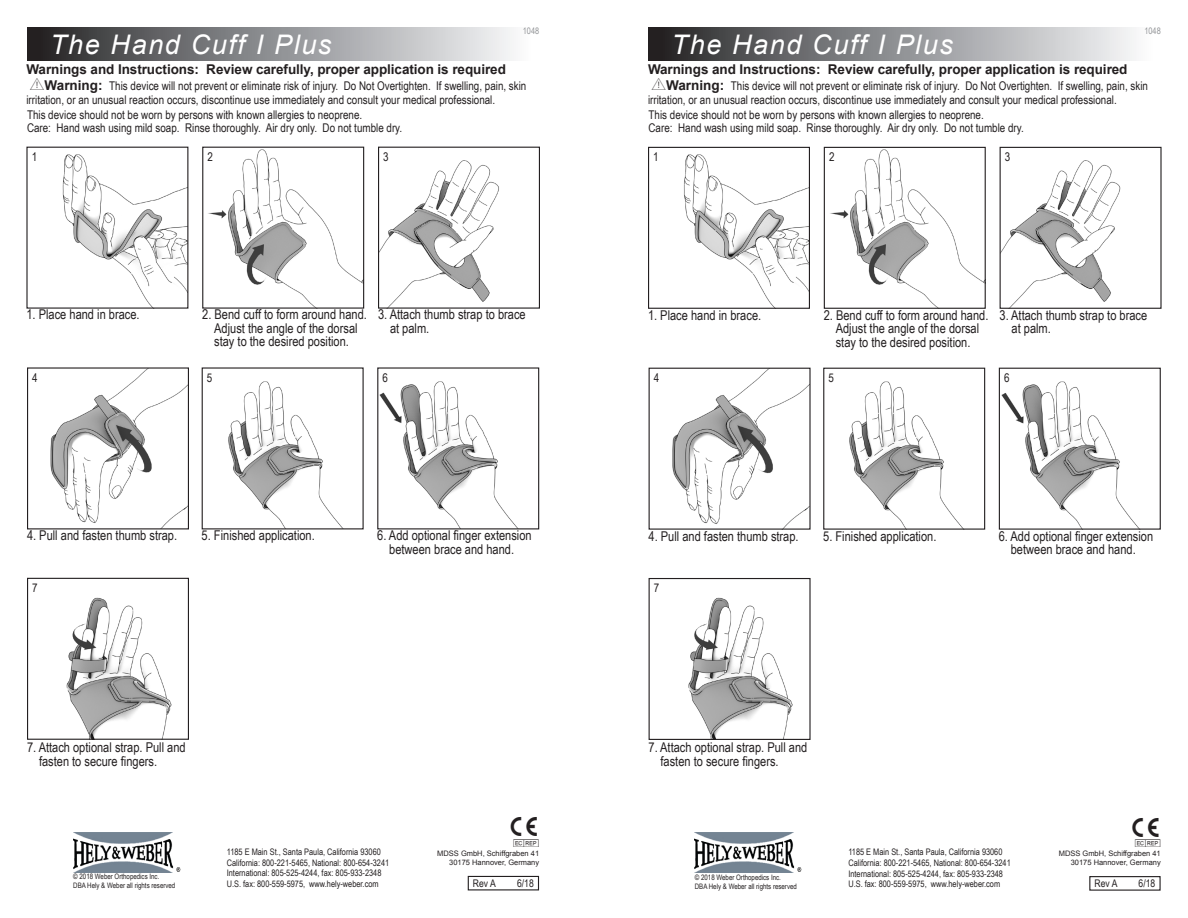
<style>
.page{position:relative;width:1188px;height:918px;background:#fff}
.page>*{position:absolute;margin:0;border:0;box-sizing:border-box;transform-origin:0 0}
.t1{font:italic 27px "Arial";letter-spacing:.06em;color:#fff}
.t2{font:21px "mdd en 980";color:#231f20}
.t3{font:18px "mdd en 980";color:#231f20}
.IFU_Body{font:13.5px/13.5px "Arial Narrow";color:#231f20}
.t4{font:700 13.5px "Arial";letter-spacing:-.005em;color:#231f20}
.IFU_PartNumber{font:12px/14.4px "Arial Narrow";color:#231f20}
.IFU_Rev-Date{font:10.5px "Arial Narrow";color:#231f20}
.t5{font:9px "Arial Narrow";color:#231f20}
.IFU_PartNumber-2{font:9px "Arial Narrow";color:#939598}
.t6{font:7.5px "Arial Narrow";color:#231f20}
.t7{font:7.5px "Arial";color:#231f20}
.s1{font-family:"mdd en 980";font-size:13.5px}
.s2{font-family:"Arial";font-weight:700;font-size:13.5px}
</style>
<div class="page">
<div style="left:27px;top:27px;width:513px;height:34px;background:linear-gradient(to right,#262628,#fff)"></div>
<img style="left:62px;top:154px;width:124px;height:153px">
<img style="left:73px;top:833px;width:108px;height:40px">
<div style="left:468px;top:876px;width:71px;height:14px;border:1px solid #231f20"></div>
<img style="left:208px;top:149px;width:154px;height:158px">
<div style="left:202px;top:147px;width:162px;height:162px;border:1px solid #231f20"></div>
<img style="left:380px;top:160px;width:119px;height:147px">
<div style="left:378px;top:147px;width:162px;height:162px;border:1px solid #231f20"></div>
<img style="left:50px;top:369px;width:137px;height:158px">
<div style="left:27px;top:367px;width:162px;height:162px;border:1px solid #231f20"></div>
<img style="left:228px;top:381px;width:114px;height:146px">
<img style="left:379px;top:381px;width:138px;height:146px">
<div style="left:377px;top:367px;width:162px;height:162px;border:1px solid #231f20"></div>
<img style="left:66px;top:597px;width:106px;height:141px">
<div style="left:27px;top:578px;width:162px;height:162px;border:1px solid #231f20"></div>
<div style="left:649px;top:27px;width:513px;height:34px;background:linear-gradient(to right,#262628,#fff)"></div>
<img style="left:684px;top:154px;width:124px;height:153px">
<div style="left:648px;top:147px;width:162px;height:162px;border:1px solid #231f20"></div>
<img style="left:695px;top:833px;width:107px;height:40px">
<div style="left:1089px;top:876px;width:72px;height:15px;border:1px solid #231f20"></div>
<img style="left:830px;top:149px;width:154px;height:158px">
<div style="left:824px;top:147px;width:162px;height:162px;border:1px solid #231f20"></div>
<img style="left:1002px;top:160px;width:119px;height:147px">
<div style="left:1000px;top:147px;width:162px;height:162px;border:1px solid #231f20"></div>
<img style="left:672px;top:370px;width:137px;height:158px">
<img style="left:849px;top:381px;width:114px;height:147px">
<div style="left:823px;top:368px;width:162px;height:162px;border:1px solid #231f20"></div>
<img style="left:1001px;top:381px;width:138px;height:147px">
<div style="left:999px;top:368px;width:162px;height:162px;border:1px solid #231f20"></div>
<img style="left:688px;top:597px;width:105px;height:141px">
<div style="left:649px;top:578px;width:162px;height:162px;border:1px solid #231f20"></div>
<p class="t1" style="left:50px;top:27px;width:283px">The Hand Cuff I Plus</p>
<p class="IFU_PartNumber-2" style="left:523px;top:24px;width:18px">1048</p>
<p class="t1" style="left:672px;top:27px;width:283px">The Hand Cuff I Plus</p>
<p class="IFU_PartNumber-2" style="left:1144px;top:24px;width:18px">1048</p>
<p class="t4" style="left:26px;top:60px;width:481px">Warnings and Instructions: Review carefully, proper application is required</p>
<p class="IFU_PartNumber" style="left:26px;top:78px;width:502px;text-indent:4px"><span class="s1">Y</span><span class="s2">Warning:</span> This device will not prevent or eliminate risk of injury. Do Not Overtighten. If swelling, pain, skin irritation, or an unusual reaction occurs, discontinue use immediately and consult your-- medical professional.</p>
<p class="IFU_PartNumber" style="left:27px;top:107px;width:337px">This device should not be worn by persons with known allergies to neoprene.</p>
<p class="IFU_PartNumber" style="left:27px;top:120px;width:377px">Care: Hand wash using mild soap. Rinse thoroughly. Air dry only. Do not tumble dry.</p>
<p class="t4" style="left:648px;top:60px;width:481px">Warnings and Instructions: Review carefully, proper application is required</p>
<p class="IFU_PartNumber" style="left:648px;top:78px;width:502px;text-indent:4px"><span class="s1">Y</span><span class="s2">Warning:</span> This device will not prevent or eliminate risk of injury. Do Not Overtighten. If swelling, pain, skin irritation, or an unusual reaction occurs, discontinue use immediately and consult your-- medical professional.</p>
<p class="IFU_PartNumber" style="left:649px;top:107px;width:337px">This device should not be worn by persons with known allergies to neoprene.</p>
<p class="IFU_PartNumber" style="left:649px;top:121px;width:377px">Care: Hand wash using mild soap. Rinse thoroughly. Air dry only. Do not tumble dry.</p>
<p class="IFU_PartNumber" style="left:32px;top:149px;width:7px">1</p>
<p class="IFU_PartNumber" style="left:207px;top:149px;width:7px">2</p>
<p class="IFU_PartNumber" style="left:383px;top:149px;width:7px">3</p>
<p class="IFU_PartNumber" style="left:653px;top:149px;width:7px">1</p>
<p class="IFU_PartNumber" style="left:829px;top:149px;width:7px">2</p>
<p class="IFU_PartNumber" style="left:1005px;top:149px;width:7px">3</p>
<p class="IFU_Body" style="left:26px;top:307px;width:115px">1. Place hand in brace.</p>
<p class="IFU_Body" style="left:202px;top:307px;width:166px">2. Bend cuff to form around hand.</p>
<p class="IFU_Body" style="left:214px;top:321px;width:145px">Adjust the angle of the dorsal stay to the desired position.</p>
<p class="IFU_Body" style="left:390px;top:307px;width:137px;text-indent:-12px">3. Attach thumb strap to brace at palm.</p>
<p class="IFU_Body" style="left:648px;top:308px;width:115px">1. Place hand in brace.</p>
<p class="IFU_Body" style="left:824px;top:308px;width:166px">2. Bend cuff to form around hand.</p>
<p class="IFU_Body" style="left:836px;top:321px;width:145px">Adjust the angle of the dorsal stay to the desired position.</p>
<p class="IFU_Body" style="left:1012px;top:308px;width:137px;text-indent:-12px">3. Attach thumb strap to brace at palm.</p>
<p class="IFU_PartNumber" style="left:32px;top:370px;width:7px">4</p>
<p class="IFU_PartNumber" style="left:207px;top:370px;width:7px">5</p>
<p class="IFU_PartNumber" style="left:383px;top:370px;width:7px">6</p>
<p class="IFU_PartNumber" style="left:654px;top:370px;width:7px">4</p>
<p class="IFU_PartNumber" style="left:828px;top:370px;width:7px">5</p>
<p class="IFU_PartNumber" style="left:1004px;top:370px;width:7px">6</p>
<p class="IFU_Body" style="left:27px;top:528px;width:152px">4. Pull and fasten thumb strap.</p>
<p class="IFU_Body" style="left:202px;top:528px;width:115px">5. Finished application.</p>
<p class="IFU_Body" style="left:377px;top:528px;width:156px;text-align:center">6. Add optional finger extension between brace and hand.</p>
<p class="IFU_Body" style="left:649px;top:528px;width:152px">4. Pull and fasten thumb strap.</p>
<p class="IFU_Body" style="left:823px;top:528px;width:115px">5. Finished application.</p>
<p class="IFU_Body" style="left:999px;top:528px;width:156px;text-align:center">6. Add optional finger extension between brace and hand.</p>
<p class="IFU_PartNumber" style="left:32px;top:580px;width:7px">7</p>
<p class="IFU_PartNumber" style="left:654px;top:581px;width:7px">7</p>
<p class="IFU_Body" style="left:39px;top:740px;width:148px;text-indent:-12px">7. Attach optional strap. Pull and fasten to secure fingers.</p>
<p class="IFU_Body" style="left:661px;top:740px;width:148px;text-indent:-12px">7. Attach optional strap. Pull and fasten to secure fingers.</p>
<p class="t6" style="left:73px;top:871px;width:88px">© 2018 Weber Orthopedics Inc.</p>
<p class="t6" style="left:73px;top:880px;width:104px">DBA Hely &amp; Weber all rights reserved</p>
<p class="t5" style="left:227px;top:845px;width:156px">1185 E Main St., Santa Paula, California 93060</p>
<p class="t5" style="left:227px;top:856px;width:164px">California: 800-221-5465, National: 800-654-3241</p>
<p class="t5" style="left:227px;top:867px;width:156px">International: 805-525-4244, fax: 805-933-2348</p>
<p class="t5" style="left:227px;top:877px;width:153px">U.S. fax: 800-559-5975, www.hely-weber.com</p>
<p class="t2" style="left:510px;top:817px;width:31px">C</p>
<p class="t3" style="left:512px;top:830px;width:29px">P</p>
<p class="t7" style="left:449px;top:857px;width:92px">30175 Hannover, Germany</p>
<p class="IFU_Rev-Date" style="left:473px;top:876px;width:24px">Rev A</p>
<p class="IFU_Rev-Date" style="left:517px;top:876px;width:18px">6/18</p>
<p class="t7" style="left:437px;top:848px;width:103px">MDSS GmbH, Schiffgraben 41</p>
<p class="t6" style="left:695px;top:872px;width:88px">© 2018 Weber Orthopedics Inc.</p>
<p class="t6" style="left:695px;top:881px;width:104px">DBA Hely &amp; Weber all rights reserved</p>
<p class="t5" style="left:848px;top:845px;width:156px">1185 E Main St., Santa Paula, California 93060</p>
<p class="t5" style="left:848px;top:856px;width:164px">California: 800-221-5465, National: 800-654-3241</p>
<p class="t5" style="left:848px;top:867px;width:156px">International: 805-525-4244, fax: 805-933-2348</p>
<p class="t5" style="left:848px;top:878px;width:153px">U.S. fax: 800-559-5975, www.hely-weber.com</p>
<p class="t2" style="left:1132px;top:817px;width:31px">C</p>
<p class="t3" style="left:1134px;top:830px;width:29px">P</p>
<p class="t7" style="left:1071px;top:858px;width:92px">30175 Hannover, Germany</p>
<p class="IFU_Rev-Date" style="left:1095px;top:876px;width:24px">Rev A</p>
<p class="IFU_Rev-Date" style="left:1139px;top:876px;width:18px">6/18</p>
<p class="t7" style="left:1059px;top:849px;width:103px">MDSS GmbH, Schiffgraben 41</p>
</div>
